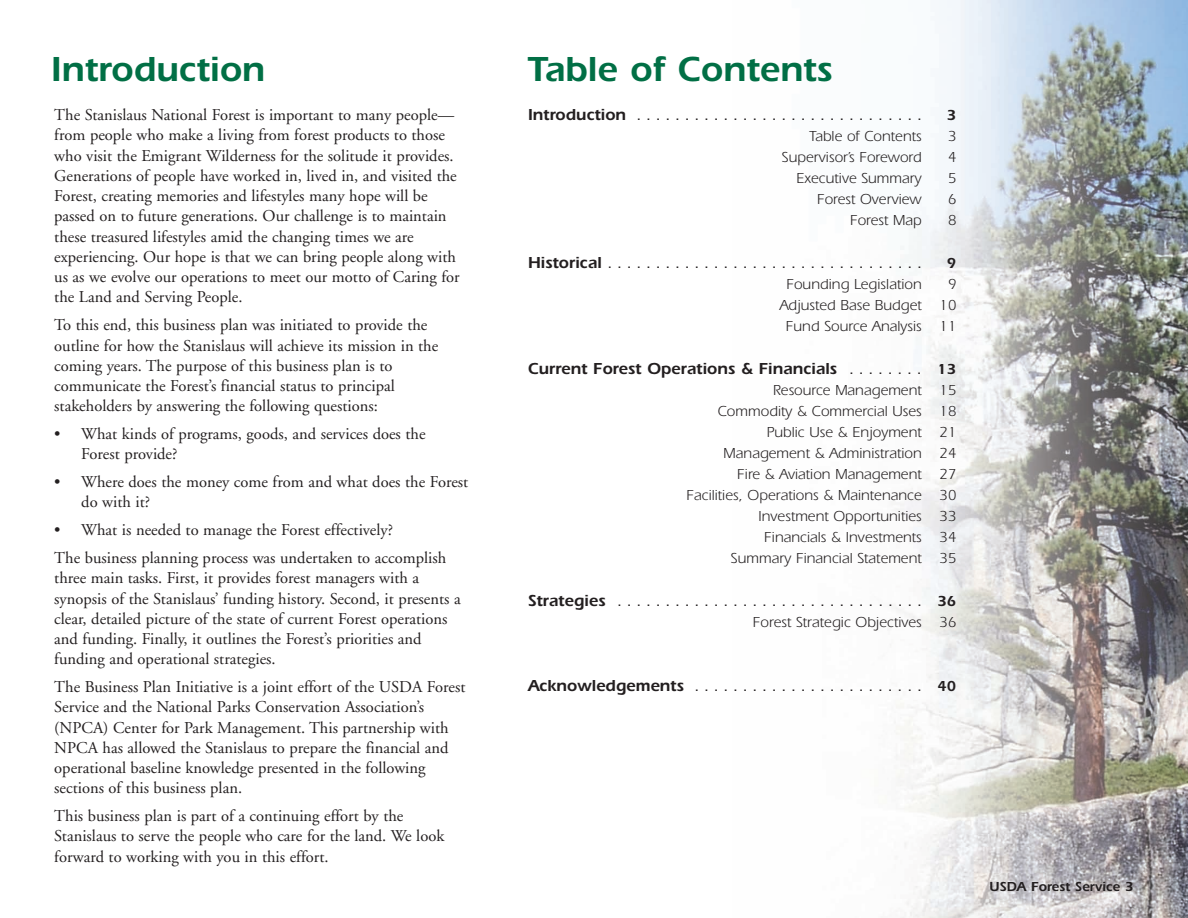
<style>
.page{position:relative;width:1188px;height:918px;background:#fff}
.page>*{position:absolute;margin:0;border:0;box-sizing:border-box;transform-origin:0 0}
.t1{font:600 36px "Itc Eras";color:#016f45}
.t2{font:16.5px/20.2px "Adobe Garamond";color:#231f20}
.t3{font:500 16.5px "Itc Eras";color:#231f20}
.t4{font:600 16.5px "Itc Eras";color:#231f20}
.t5{font:15px/21px "Itc Eras";color:#231f20;text-align:right}
.t6{font:600 15px "Itc Eras";color:#231f20}
.t7{font:600 13.5px "Itc Eras";color:#231f20}
.s1{font-weight:600}
.s2{font-weight:500}
.s3{font-size:15px}
.s4{font-weight:600;font-size:15px}
</style>
<div class="page">
<img style="left:894px;top:0;width:294px;height:918px">
<h1 class="t1" style="left:51px;top:57px;width:216px">Introduction</h1>
<h1 class="t1" style="left:528px;top:57px;width:306px">Table of Contents</h1>
<p class="t3" style="left:528px;top:109px;width:395px"><span class="s1">Introduction</span> . . . . . . . . . . . . . . . . . . . . . . . . . . . . . .</p>
<p class="t6" style="left:947px;top:110px;width:11px">3</p>
<p class="t5" style="left:810px;top:128px;width:114px">Table of Contents</p>
<p class="t5" style="left:948px;top:128px;width:10px">3</p>
<p class="t5" style="left:782px;top:149px;width:141px">Supervisor’s Foreword</p>
<p class="t5" style="left:948px;top:149px;width:10px">4</p>
<p class="t5" style="left:797px;top:170px;width:127px">Executive Summary</p>
<p class="t5" style="left:948px;top:170px;width:10px">5</p>
<p class="t5" style="left:817px;top:191px;width:106px">Forest Overview</p>
<p class="t5" style="left:948px;top:191px;width:10px">6</p>
<p class="t5" style="left:850px;top:212px;width:73px">Forest Map</p>
<p class="t5" style="left:948px;top:212px;width:10px">8</p>
<p class="t3" style="left:528px;top:257px;width:395px"><span class="s1">Historical</span> . . . . . . . . . . . . . . . . . . . . . . . . . . . . . . . . .</p>
<p class="t6" style="left:947px;top:258px;width:11px">9</p>
<p class="t5" style="left:786px;top:275px;width:137px">Founding Legislation</p>
<p class="t2" style="left:54px;top:106px;width:407px">The Stanislaus National Forest is important to many people— from people who make a living from forest products to those who visit the Emigrant Wilderness for the solitude it provides.<br>Generations of people have worked in, lived in, and visited the Forest, creating memories and lifestyles many hope will be passed on to future generations. Our challenge is to maintain these treasured lifestyles amid the changing times we are experiencing. Our hope is that we can bring people along with us as we evolve our operations to meet our motto of Caring for the Land and Serving People.</p>
<p class="t2" style="left:54px;top:316px;width:386px">To this end, this business plan was initiated to provide the outline for how the Stanislaus will achieve its mission in the coming years. The purpose of this business plan is to communicate the Forest’s financial status to principal stakeholders by answering the following questions:</p>
<p class="t2" style="left:81px;top:425px;width:346px;text-indent:-27px">• What kinds of programs, goods, and services does the<br>Forest provide?</p>
<p class="t2" style="left:81px;top:473px;width:389px;text-indent:-27px">• Where does the money come from and what does the Forest do with it?</p>
<p class="t2" style="left:54px;top:518px;width:393px;line-height:27.8px">• What is needed to manage the Forest effectively?<br>The business planning process was undertaken to accomplish</p>
<p class="t2" style="left:54px;top:569px;width:408px">three main tasks. First, it provides forest managers with a synopsis of the Stanislaus’ funding history. Second, it presents a clear, detailed picture of the state of current Forest operations and funding. Finally, it outlines the Forest’s priorities and funding and operational strategies.</p>
<p class="t2" style="left:54px;top:678px;width:413px">The Business Plan Initiative is a joint effort of the USDA Forest Service and the National Parks Conservation Association’s (NPCA) Center for Park Management. This partnership with NPCA has allowed the Stanislaus to prepare the financial and operational baseline knowledge presented in the following sections of this business plan.</p>
<p class="t2" style="left:54px;top:807px;width:392px">This business plan is part of a continuing effort by the<br>Stanislaus to serve the people who care for the land. We look forward to working with you in this effort.</p>
<p class="t5" style="left:780px;top:275px;width:178px">9<br>Adjusted Base Budget 10<br>Fund Source Analysis 11</p>
<p class="t4" style="left:528px;top:363px;width:430px">Current Forest Operations &amp; Financials <span class="s2">. . . . . . . .</span> <span class="s3">13</span></p>
<p class="t5" style="left:686px;top:381px;width:272px">Resource Management 15<br>Commodity &amp; Commercial Uses 18<br>Public Use &amp; Enjoyment 21<br>Management &amp; Administration 24<br>Fire &amp; Aviation Management 27<br>Facilities, Operations &amp; Maintenance 30<br>Investment Opportunities 33<br>Financials &amp; Investments 34<br>Summary Financial Statement 35</p>
<p class="t3" style="left:528px;top:595px;width:430px"><span class="s1">Strategies</span> . . . . . . . . . . . . . . . . . . . . . . . . . . . . . . . . <span class="s4">36</span></p>
<p class="t5" style="left:753px;top:613px;width:205px">Forest Strategic Objectives 36</p>
<p class="t3" style="left:528px;top:680px;width:430px"><span class="s1">Acknowledgements</span> . . . . . . . . . . . . . . . . . . . . . . . . <span class="s4">40</span></p>
<p class="t7" style="left:990px;top:882px;width:146px">USDA Forest Service 3</p>
</div>
